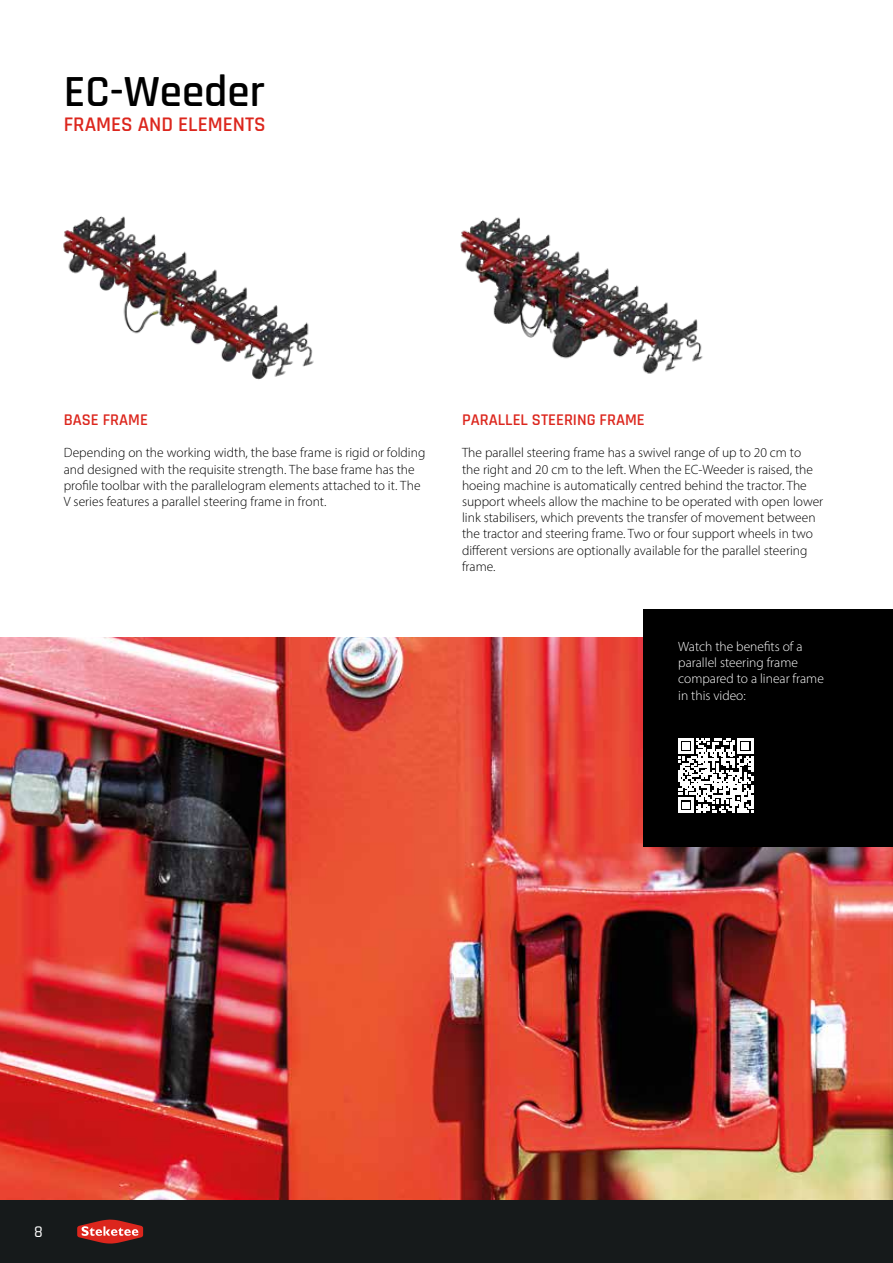
<style>
.page{position:relative;width:893px;height:1263px;background:#fff}
.page>*{position:absolute;margin:0;border:0;box-sizing:border-box;transform-origin:0 0}
.t1{font:600 45px "Rajdhani";color:#000}
.t2{font:600 21px "Rajdhani";color:#dc261d}
.t3{font:600 16.5px "Rajdhani";color:#dc261d}
.t4{font:500 16.5px "Rajdhani";color:#fff}
.t5{font:300 13.5px/16.2px "Myriad Pro";color:#000}
.t6{font:300 13.5px/16.2px "Myriad Pro";color:#fff}
</style>
<div class="page">
<div style="left:0;top:1199px;width:893px;height:64px;background:#161a1b"></div>
<svg style="left:77px;top:1219px;width:66px;height:24px"></svg>
<img style="left:63px;top:216px;width:251px;height:164px">
<img style="left:460px;top:217px;width:243px;height:157px">
<img style="left:0;top:638px;width:893px;height:561px">
<div style="left:644px;top:609px;width:249px;height:237px;background:#000"></div>
<svg style="left:678px;top:738px;width:75px;height:75px"></svg>
<h1 class="t1" style="left:64px;top:64px;width:202px">EC-Weeder</h1>
<h2 class="t2" style="left:64px;top:112px;width:203px">FRAMES AND ELEMENTS</h2>
<p class="t3" style="left:64px;top:410px;width:86px">BASE FRAME</p>
<p class="t5" style="left:64px;top:445px;width:363px">Depending on the working width, the base frame is rigid or folding and designed with the requisite strength. The base frame has the profile toolbar with the parallelogram elements attached to it. The V series features a parallel steering frame in front.</p>
<p class="t3" style="left:462px;top:410px;width:184px">PARALLEL STEERING FRAME</p>
<p class="t5" style="left:462px;top:445px;width:363px">The parallel steering frame has a swivel range of up to 20 cm to<br>the right and 20 cm to the left. When the EC-Weeder is raised, the hoeing machine is automatically centred behind the tractor. The support wheels allow the machine to be operated with open lower link stabilisers, which prevents the transfer of movement between the tractor and steering frame. Two or four support wheels in two different versions are optionally available for the parallel steering frame.</p>
<p class="t6" style="left:678px;top:638px;width:147px">Watch the benefits of a parallel steering frame compared to a linear frame in this video:</p>
<p class="t4" style="left:34px;top:1222px;width:10px">8</p>
</div>
